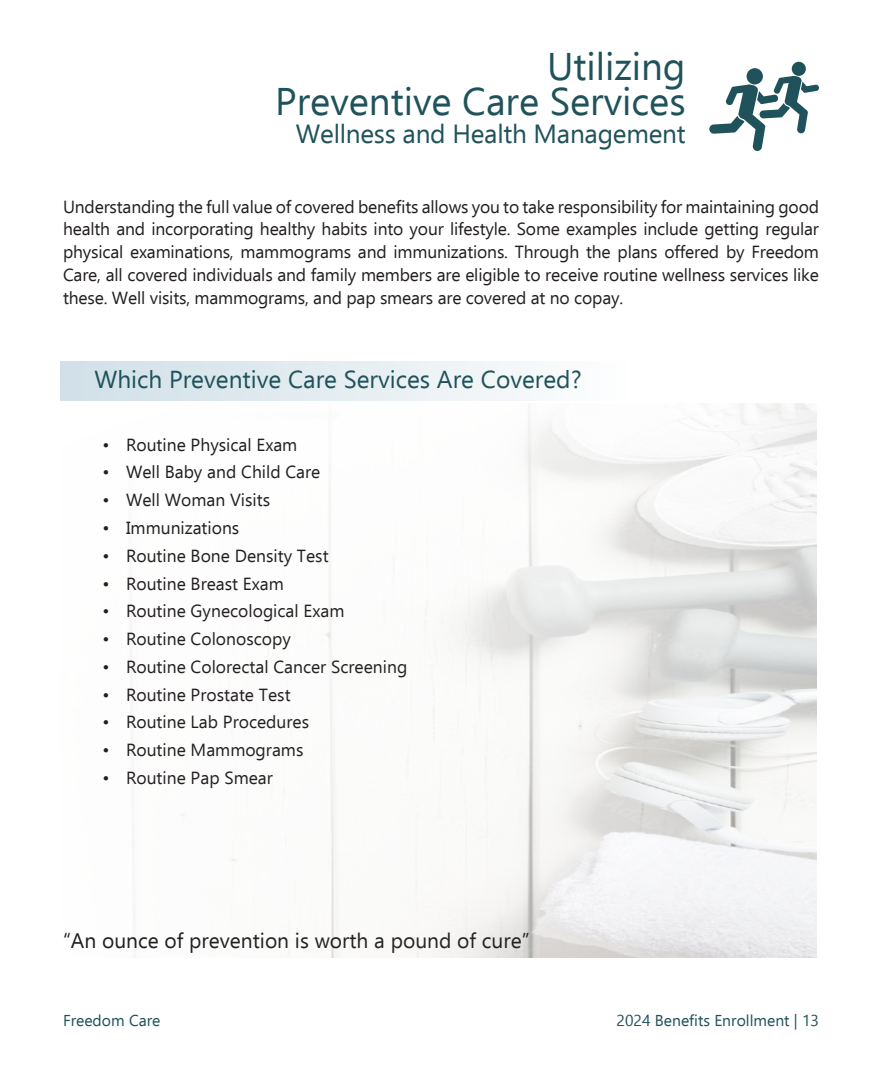
<style>
.page{position:relative;width:882px;height:1071px;background:#fff}
.page>*{position:absolute;margin:0;border:0;box-sizing:border-box;transform-origin:0 0}
.Paragraph_Style_1{font:38.5px/35px "Ebrima";color:#1f525a;text-align:right}
.Paragraph_Style_1-2{font:26.25px "Ebrima";letter-spacing:-.01em;color:#1f525a}
.subtitle{font:24.5px "Ebrima";color:#1f525a}
.text{font:21px "Ebrima";color:#231f20}
.text-2{font:17.5px/22.8px "Ebrima";color:#231f20;text-align:justify}
.t1{font:15.75px "Ebrima";color:#1f525a}
</style>
<div class="page">
<div style="left:60px;top:362px;width:567px;height:39px;background:linear-gradient(to right,#cfdfe7,#fdfdfe)"></div>
<div style="left:747px;top:68px;width:16px;height:17px;background:#1f525a;border-radius:50%"></div>
<div style="left:792px;top:62px;width:14px;height:14px;background:#1f525a;border-radius:50%"></div>
<svg style="left:709px;top:76px;width:110px;height:75px"></svg>
<img style="left:131px;top:404px;width:685px;height:553px">
<p class="Paragraph_Style_1" style="left:275px;top:47px;width:412px">Utilizing<br>Preventive Care Services</p>
<p class="Paragraph_Style_1-2" style="left:296px;top:114px;width:391px">Wellness and Health Management</p>
<p class="text-2" style="left:63px;top:195px;width:758px">Understanding the full value of covered benefits allows you to take responsibility for maintaining good health and incorporating healthy habits into your lifestyle. Some examples include getting regular physical examinations, mammograms and immunizations. Through the plans offered by Freedom Care, all covered individuals and family members are eligible to receive routine wellness services like these. Well visits, mammograms, and pap smears are covered at no copay.</p>
<p class="subtitle" style="left:94px;top:362px;width:489px">Which Preventive Care Services Are Covered?</p>
<p class="text-2" style="left:102px;top:432px;width:196px">• Routine Physical Exam</p>
<p class="text-2" style="left:102px;top:460px;width:220px">• Well Baby and Child Care</p>
<p class="text-2" style="left:102px;top:488px;width:169px">• Well Woman Visits</p>
<p class="text-2" style="left:102px;top:516px;width:139px">• Immunizations</p>
<p class="text-2" style="left:102px;top:544px;width:228px">• Routine Bone Density Test</p>
<p class="text-2" style="left:102px;top:571px;width:183px">• Routine Breast Exam</p>
<p class="text-2" style="left:102px;top:599px;width:244px">• Routine Gynecological Exam</p>
<p class="text-2" style="left:102px;top:627px;width:190px">• Routine Colonoscopy</p>
<p class="text-2" style="left:102px;top:655px;width:306px">• Routine Colorectal Cancer Screening</p>
<p class="text-2" style="left:102px;top:683px;width:190px">• Routine Prostate Test</p>
<p class="text-2" style="left:102px;top:710px;width:208px">• Routine Lab Procedures</p>
<p class="text-2" style="left:102px;top:738px;width:203px">• Routine Mammograms</p>
<p class="text-2" style="left:102px;top:766px;width:172px">• Routine Pap Smear</p>
<p class="text" style="left:63px;top:925px;width:468px">“An ounce of prevention is worth a pound of cure”</p>
<p class="t1" style="left:63px;top:1009px;width:99px">Freedom Care</p>
<p class="t1" style="left:617px;top:1009px;width:204px">2024 Benefits Enrollment | 13</p>
</div>
